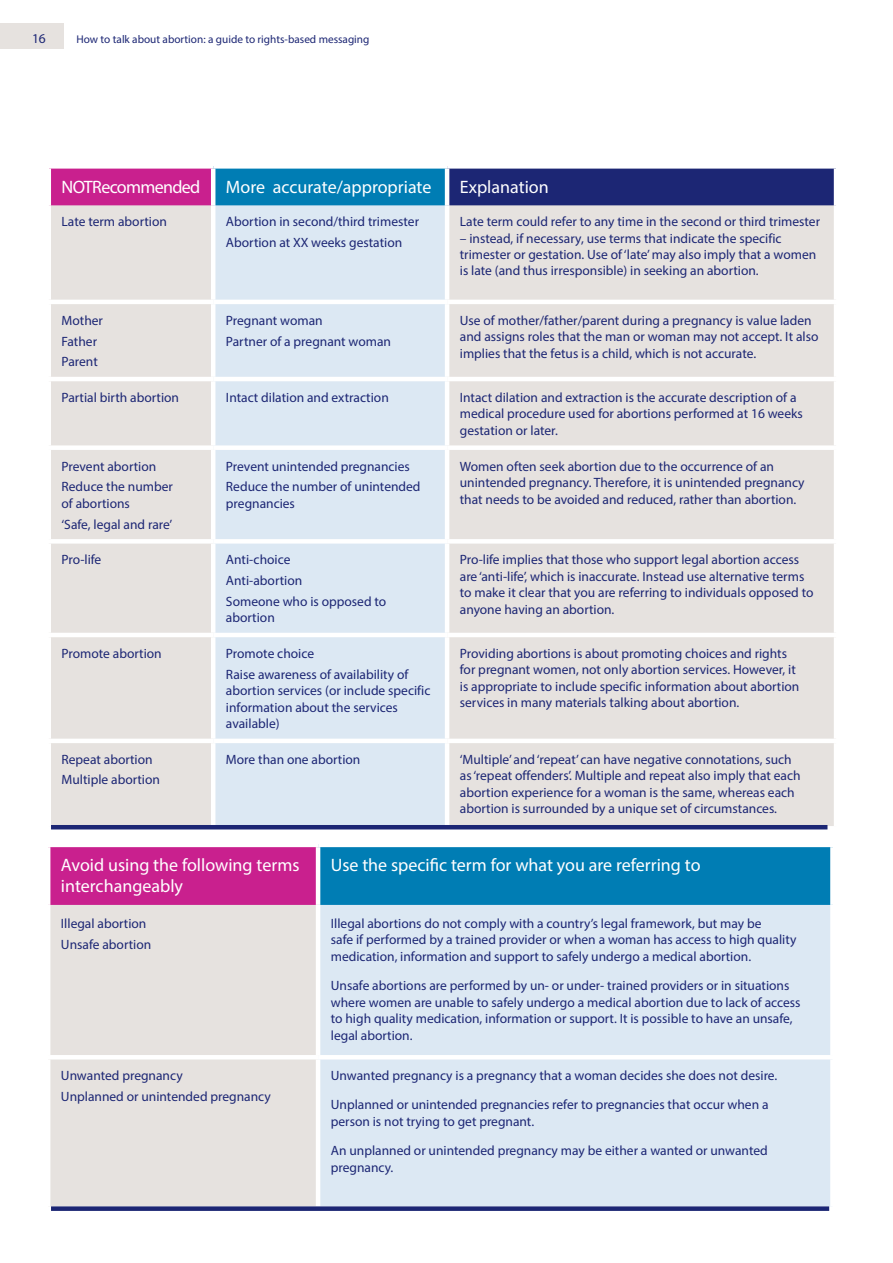
<style>
.page{position:relative;width:893px;height:1263px;background:#fff}
.page>*{position:absolute;margin:0;border:0;box-sizing:border-box;transform-origin:0 0}
.t1{font:18px/21px "Myriad Pro";color:#fff}
.t2{font:18px "Myriad Pro";letter-spacing:-.04em;color:#fff}
.t3{font:13.5px/16.5px "Myriad Pro";color:#1c2674}
.t4{font:11.25px "Myriad Pro";color:#1c2674}
</style>
<div class="page">
<div style="left:0;top:23px;width:64px;height:26px;background:#e6e2df"></div>
<div style="left:49px;top:166px;width:164px;height:39px;background:#c9208e"></div>
<div style="left:213px;top:166px;width:234px;height:39px;background:#007db4"></div>
<div style="left:447px;top:166px;width:389px;height:39px;background:#1c2674"></div>
<div style="left:51px;top:205px;width:783px;height:621px;background:#e6e2df"></div>
<div style="left:215px;top:205px;width:230px;height:620px;background:#dce8f3"></div>
<div style="left:47px;top:164px;width:166px;height:5px;background:#fff"></div>
<hr style="left:47px;top:169px;width:4px;height:36px;background:#fff">
<div style="left:213px;top:164px;width:234px;height:5px;background:#fff"></div>
<hr style="left:211px;top:169px;width:4px;height:36px;background:#fff">
<div style="left:447px;top:164px;width:391px;height:5px;background:#fff"></div>
<hr style="left:445px;top:169px;width:4px;height:36px;background:#fff">
<hr style="left:834px;top:169px;width:4px;height:36px;background:#fff">
<hr style="left:211px;top:205px;width:4px;height:95px;background:#fff">
<hr style="left:445px;top:205px;width:4px;height:95px;background:#fff">
<hr style="left:47px;top:300px;width:166px;height:4px;background:#fff">
<hr style="left:213px;top:300px;width:234px;height:4px;background:#fff">
<hr style="left:211px;top:304px;width:4px;height:73px;background:#fff">
<hr style="left:447px;top:300px;width:391px;height:4px;background:#fff">
<hr style="left:445px;top:304px;width:4px;height:73px;background:#fff">
<hr style="left:47px;top:377px;width:166px;height:4px;background:#fff">
<hr style="left:213px;top:377px;width:234px;height:4px;background:#fff">
<hr style="left:211px;top:381px;width:4px;height:64px;background:#fff">
<hr style="left:447px;top:377px;width:391px;height:4px;background:#fff">
<hr style="left:445px;top:381px;width:4px;height:64px;background:#fff">
<div style="left:47px;top:445px;width:166px;height:5px;background:#fff"></div>
<div style="left:213px;top:445px;width:234px;height:5px;background:#fff"></div>
<hr style="left:211px;top:450px;width:4px;height:89px;background:#fff">
<div style="left:447px;top:445px;width:391px;height:5px;background:#fff"></div>
<hr style="left:445px;top:450px;width:4px;height:89px;background:#fff">
<div style="left:47px;top:539px;width:166px;height:5px;background:#fff"></div>
<div style="left:213px;top:539px;width:234px;height:5px;background:#fff"></div>
<hr style="left:211px;top:544px;width:4px;height:89px;background:#fff">
<div style="left:447px;top:539px;width:391px;height:5px;background:#fff"></div>
<hr style="left:445px;top:544px;width:4px;height:89px;background:#fff">
<hr style="left:47px;top:633px;width:166px;height:4px;background:#fff">
<hr style="left:213px;top:633px;width:234px;height:4px;background:#fff">
<hr style="left:211px;top:637px;width:4px;height:102px;background:#fff">
<hr style="left:447px;top:633px;width:391px;height:4px;background:#fff">
<hr style="left:445px;top:637px;width:4px;height:102px;background:#fff">
<hr style="left:47px;top:739px;width:166px;height:4px;background:#fff">
<hr style="left:213px;top:739px;width:234px;height:4px;background:#fff">
<hr style="left:211px;top:743px;width:4px;height:83px;background:#fff">
<hr style="left:447px;top:739px;width:391px;height:4px;background:#fff">
<hr style="left:445px;top:743px;width:4px;height:83px;background:#fff">
<div style="left:48px;top:845px;width:270px;height:60px;background:#c9208e"></div>
<div style="left:318px;top:845px;width:514px;height:60px;background:#007db4"></div>
<svg style="left:50px;top:905px;width:266px;height:301px;background:#e6e2df"></svg>
<div style="left:320px;top:905px;width:510px;height:301px;background:#dce8f3"></div>
<hr style="left:46px;top:843px;width:272px;height:4px;background:#fff">
<hr style="left:46px;top:847px;width:4px;height:58px;background:#fff">
<hr style="left:318px;top:843px;width:517px;height:4px;background:#fff">
<hr style="left:316px;top:847px;width:4px;height:58px;background:#fff">
<div style="left:830px;top:847px;width:5px;height:58px;background:#fff"></div>
<hr style="left:46px;top:1055px;width:272px;height:4px;background:#fff">
<hr style="left:318px;top:1055px;width:517px;height:4px;background:#fff">
<hr style="left:51px;top:825px;width:776px;height:4px;background:#1c2674">
<div style="left:51px;top:1206px;width:778px;height:5px;background:#1c2674"></div>
<p class="t3" style="left:32px;top:30px;width:15px">16</p>
<p class="t4" style="left:77px;top:32px;width:294px">How to talk about abortion: a guide to rights-based messaging</p>
<h1 class="t2" style="left:62px;top:175px;width:140px">NOT Recommended</h1>
<h1 class="t1" style="left:226px;top:176px;width:207px">More accurate/appropriate</h1>
<h1 class="t1" style="left:460px;top:176px;width:90px">Explanation</h1>
<p class="t3" style="left:62px;top:213px;width:107px">Late term abortion</p>
<p class="t3" style="left:226px;top:211px;width:195px;line-height:20.7px">Abortion in second/third trimester<br>Abortion at XX weeks gestation</p>
<p class="t3" style="left:460px;top:213px;width:362px">Late term could refer to any time in the second or third trimester</p>
<p class="t3" style="left:460px;top:229px;width:358px">– instead, if necessary, use terms that indicate the specific trimester or gestation. Use of ‘late’ may also imply that a women is late (and thus irresponsible) in seeking an abortion.</p>
<p class="t3" style="left:62px;top:310px;width:43px;line-height:20.7px">Mother<br>Father<br>Parent</p>
<p class="t3" style="left:226px;top:310px;width:167px;line-height:20.7px">Pregnant woman<br>Partner of a pregnant woman</p>
<p class="t3" style="left:460px;top:312px;width:360px">Use of mother/father/parent during a pregnancy is value laden and assigns roles that the man or woman may not accept. It also implies that the fetus is a child, which is not accurate.</p>
<p class="t3" style="left:62px;top:389px;width:119px">Partial birth abortion</p>
<p class="t3" style="left:226px;top:389px;width:164px">Intact dilation and extraction</p>
<p class="t3" style="left:460px;top:389px;width:344px">Intact dilation and extraction is the accurate description of a medical procedure used for abortions performed at 16 weeks gestation or later.</p>
<p class="t3" style="left:62px;top:455px;width:113px;line-height:20.7px">Prevent abortion<br>Reduce the number</p>
<p class="t3" style="left:62px;top:493px;width:112px;line-height:20.7px">of abortions<br>‘Safe, legal and rare’</p>
<p class="t3" style="left:460px;top:457px;width:346px">Women often seek abortion due to the occurrence of an unintended pregnancy. Therefore, it is unintended pregnancy that needs to be avoided and reduced, rather than abortion.</p>
<p class="t3" style="left:226px;top:455px;width:196px;line-height:20.7px">Prevent unintended pregnancies<br>Reduce the number of unintended</p>
<p class="t3" style="left:226px;top:495px;width:70px">pregnancies</p>
<p class="t3" style="left:62px;top:551px;width:41px">Pro-life</p>
<p class="t3" style="left:226px;top:549px;width:162px;line-height:20.7px">Anti-choice<br>Anti-abortion<br>Someone who is opposed to</p>
<p class="t3" style="left:226px;top:609px;width:50px">abortion</p>
<p class="t3" style="left:62px;top:645px;width:102px">Promote abortion</p>
<p class="t3" style="left:226px;top:643px;width:184px;line-height:20.7px">Promote choice<br>Raise awareness of availability of</p>
<p class="t3" style="left:226px;top:682px;width:206px">abortion services (or include specific information about the services available)</p>
<p class="t3" style="left:460px;top:551px;width:355px">Pro-life implies that those who support legal abortion access are ‘anti-life’, which is inaccurate. Instead use alternative terms to make it clear that you are referring to individuals opposed to anyone having an abortion.</p>
<p class="t3" style="left:460px;top:645px;width:341px">Providing abortions is about promoting choices and rights for pregnant women, not only abortion services. However, it is appropriate to include specific information about abortion services in many materials talking about abortion.</p>
<p class="t3" style="left:62px;top:749px;width:100px;line-height:20.7px">Repeat abortion<br>Multiple abortion</p>
<p class="t3" style="left:226px;top:751px;width:136px">More than one abortion</p>
<p class="t3" style="left:460px;top:751px;width:342px">‘Multiple’ and ‘repeat’ can have negative connotations, such as ‘repeat offenders’. Multiple and repeat also imply that each abortion experience for a woman is the same, whereas each abortion is surrounded by a unique set of circumstances.</p>
<h1 class="t1" style="left:61px;top:854px;width:240px">Avoid using the following terms interchangeably</h1>
<h1 class="t1" style="left:331px;top:854px;width:371px">Use the specific term for what you are referring to</h1>
<p class="t3" style="left:61px;top:913px;width:92px;line-height:20.7px">Illegal abortion<br>Unsafe abortion</p>
<p class="t3" style="left:331px;top:915px;width:467px">Illegal abortions do not comply with a country’s legal framework, but may be<br>safe if performed by a trained provider or when a woman has access to high quality medication, information and support to safely undergo a medical abortion.</p>
<p class="t3" style="left:331px;top:977px;width:471px">Unsafe abortions are performed by un- or under- trained providers or in situations where women are unable to safely undergo a medical abortion due to lack of access to high quality medication, information or support. It is possible to have an unsafe, legal abortion.</p>
<p class="t3" style="left:61px;top:1065px;width:211px;line-height:20.7px">Unwanted pregnancy<br>Unplanned or unintended pregnancy</p>
<p class="t3" style="left:331px;top:1061px;width:448px;line-height:29.2px">Unwanted pregnancy is a pregnancy that a woman decides she does not desire.<br>Unplanned or unintended pregnancies refer to pregnancies that occur when a</p>
<p class="t3" style="left:331px;top:1106px;width:438px;line-height:29.2px">person is not trying to get pregnant.<br>An unplanned or unintended pregnancy may be either a wanted or unwanted</p>
<p class="t3" style="left:331px;top:1159px;width:64px">pregnancy.</p>
</div>
